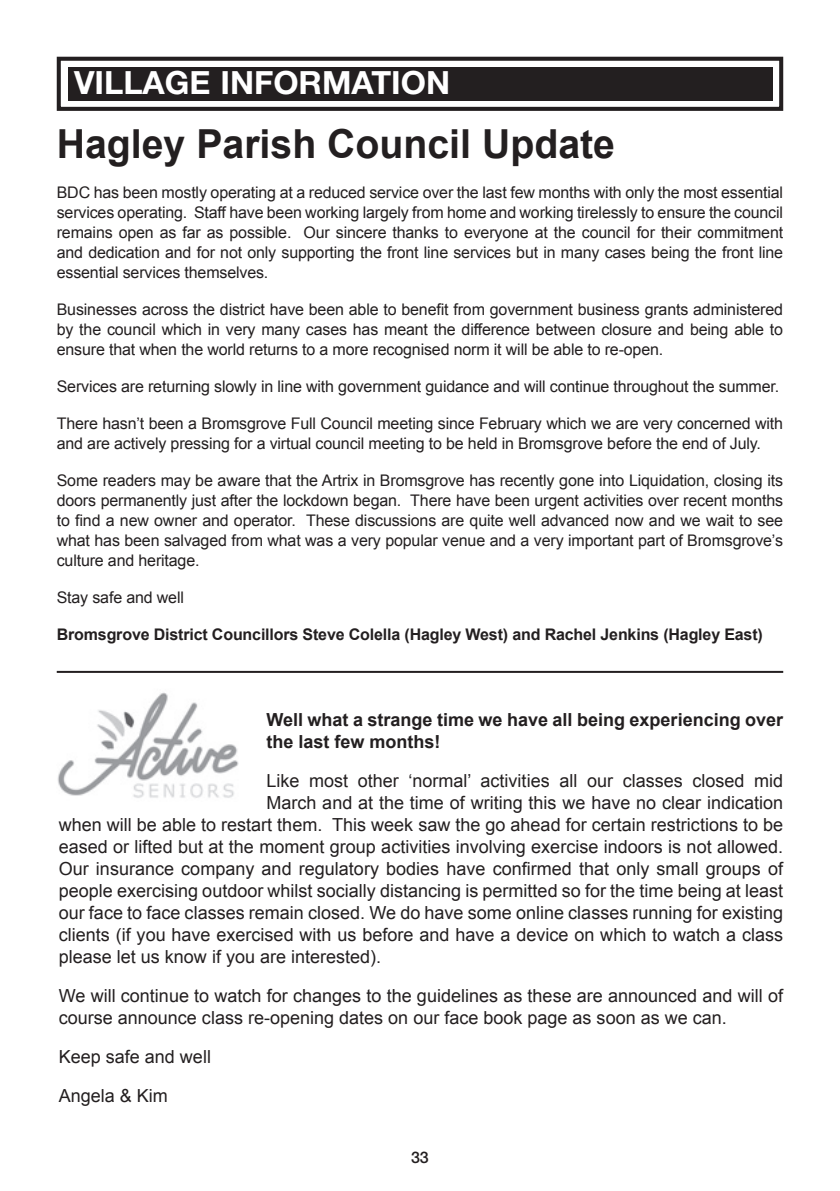
<style>
.page{position:relative;width:840px;height:1191px;background:#fff}
.page>*{position:absolute;margin:0;border:0;box-sizing:border-box;transform-origin:0 0}
.t1{font:700 40px "Arial";color:#231f20}
.t2{font:700 32px "Helvetica Neue";color:#fff}
.t3{font:18px/22px "Arial";color:#231f20}
.t4{font:700 18px/22px "Arial";color:#231f20}
.t5{font:16px/20px "Arial";letter-spacing:-.01em;color:#231f20;text-align:justify}
.t6{font:700 16px "Arial";letter-spacing:-.01em;color:#231f20}
.t7{font:500 16px "Helvetica Neue";color:#231f20}
</style>
<div class="page">
<div style="left:57px;top:57px;width:725px;height:54px;border:4px solid #231f20"></div>
<div style="left:68px;top:67px;width:704px;height:34px;background:#231f20"></div>
<hr style="left:57px;top:671px;width:725px;height:2px;background:#231f20">
<img style="left:57px;top:692px;width:182px;height:106px">
<h2 class="t2" style="left:74px;top:63px;width:377px">VILLAGE INFORMATION</h2>
<h1 class="t1" style="left:57px;top:118px;width:559px">Hagley Parish Council Update</h1>
<p class="t5" style="left:57px;top:182px;width:727px">BDC has been mostly operating at a reduced service over the last few months with only the most essential services operating. Staff have been working largely from home and working tirelessly to ensure the council remains open as far as possible. Our sincere thanks to everyone at the council for their commitment and dedication and for not only supporting the front line services but in many cases being the front line essential services themselves.</p>
<p class="t5" style="left:57px;top:299px;width:727px">Businesses across the district have been able to benefit from government business grants administered by the council which in very many cases has meant the difference between closure and being able to ensure that when the world returns to a more recognised norm it will be able to re-open.</p>
<p class="t5" style="left:57px;top:376px;width:723px">Services are returning slowly in line with government guidance and will continue throughout the summer.</p>
<p class="t5" style="left:57px;top:413px;width:727px">There hasn’t been a Bromsgrove Full Council meeting since February which we are very concerned with and are actively pressing for a virtual council meeting to be held in Bromsgrove before the end of July.</p>
<p class="t5" style="left:57px;top:470px;width:727px">Some readers may be aware that the Artrix in Bromsgrove has recently gone into Liquidation, closing its doors permanently just after the lockdown began. There have been urgent activities over recent months to find a new owner and operator. These discussions are quite well advanced now and we wait to see what has been salvaged from what was a very popular venue and a very important part of Bromsgrove’s culture and heritage.</p>
<p class="t5" style="left:57px;top:587px;width:129px">Stay safe and well</p>
<p class="t6" style="left:57px;top:624px;width:707px">Bromsgrove District Councillors Steve Colella (Hagley West) and Rachel Jenkins (Hagley East)</p>
<p class="t4" style="left:266px;top:709px;width:518px">Well what a strange time we have all being experiencing over the last few months!</p>
<p class="t3" style="left:266px;top:769px;width:518px">Like most other ‘normal’ activities all our classes closed mid</p>
<p class="t3" style="left:266px;top:791px;width:518px">March and at the time of writing this we have no clear indication</p>
<p class="t3" style="left:59px;top:813px;width:725px">when will be able to restart them. This week saw the go ahead for certain restrictions to be</p>
<p class="t3" style="left:59px;top:835px;width:725px">eased or lifted but at the moment group activities involving exercise indoors is not allowed.</p>
<p class="t3" style="left:59px;top:857px;width:725px">Our insurance company and regulatory bodies have confirmed that only small groups of</p>
<p class="t3" style="left:59px;top:879px;width:725px">people exercising outdoor whilst socially distancing is permitted so for the time being at least</p>
<p class="t3" style="left:59px;top:901px;width:725px">our face to face classes remain closed. We do have some online classes running for existing</p>
<p class="t3" style="left:59px;top:923px;width:725px">clients (if you have exercised with us before and have a device on which to watch a class</p>
<p class="t3" style="left:59px;top:945px;width:324px">please let us know if you are interested).</p>
<p class="t3" style="left:59px;top:984px;width:725px">We will continue to watch for changes to the guidelines as these are announced and will of course announce class re-opening dates on our face book page as soon as we can.</p>
<p class="t3" style="left:59px;top:1037px;width:154px;line-height:39px">Keep safe and well<br>Angela &amp; Kim</p>
<p class="t7" style="left:411px;top:1147px;width:19px">33</p>
</div>
